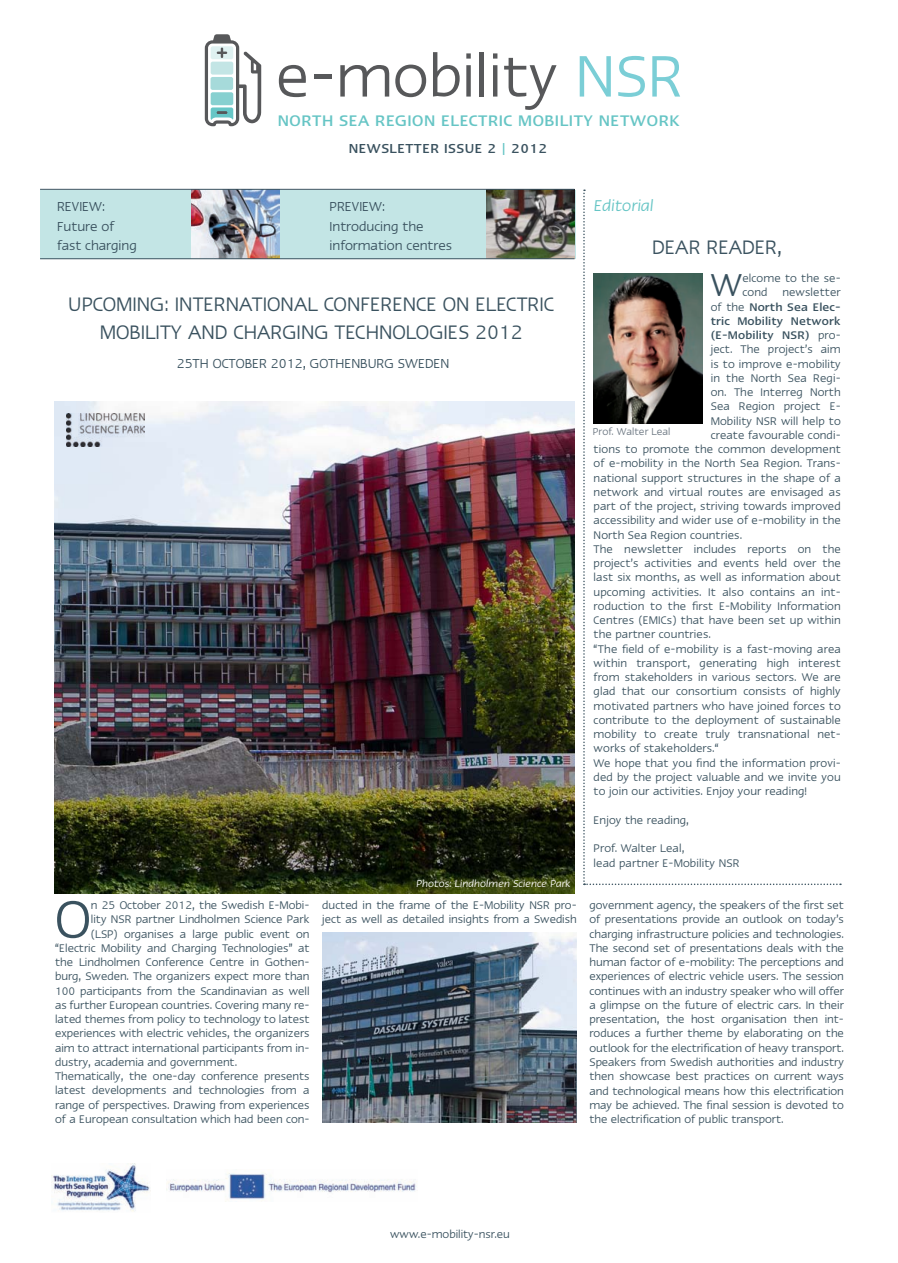
<style>
.page{position:relative;width:898px;height:1263px;background:#fff}
.page>*{position:absolute;margin:0;border:0;box-sizing:border-box;transform-origin:0 0}
.t1{font:60.3px "Linotype Ergo";color:#3a525f}
.t2{font:36.45px "Linotype Ergo";color:#3a525f}
.t3{font:22.5px/28.5px "Linotype Ergo";color:#3a525f;text-align:center}
.t4{font:italic 18px "Linotype Ergo";color:#66c5c5}
.t5{font:500 17.7px "Linotype Ergo";letter-spacing:.03em;color:#66c5c5}
.t6{font:15px "Linotype Ergo";color:#3a525f}
.t7{font:500 15px "Linotype Ergo";letter-spacing:.035em;color:#3a525f}
.t8{font:12.75px/14.2px "Linotype Ergo";color:#3a525f;text-align:justify}
.t9{font:500 12.75px "Linotype Ergo";letter-spacing:.01em;color:#3a525f}
.t10{font:italic 11.4px "Linotype Ergo";letter-spacing:.005em;color:#fff}
.t11{font:11.4px "Linotype Ergo";letter-spacing:.005em;color:#6a7580}
.s1{color:#66c5c5}
.s2{font-weight:400}
</style>
<div class="page">
<img style="left:54px;top:402px;width:520px;height:492px">
<div style="left:40px;top:190px;width:535px;height:68px;background:#c3e5e5"></div>
<img style="left:52px;top:1163px;width:98px;height:49px">
<img style="left:167px;top:1172px;width:250px;height:28px">
<svg style="left:205px;top:34px;width:56px;height:92px"></svg>
<svg style="left:279px;top:65px;width:27px;height:32px"></svg>
<hr style="left:313px;top:74px;width:18px;height:4px;background:#57585a">
<svg style="left:340px;top:65px;width:49px;height:32px"></svg>
<svg style="left:395px;top:65px;width:31px;height:32px"></svg>
<svg style="left:433px;top:52px;width:26px;height:45px"></svg>
<svg style="left:466px;top:65px;width:4px;height:32px"></svg>
<svg style="left:466px;top:53px;width:4px;height:6px"></svg>
<div style="left:479px;top:52px;width:5px;height:45px;background:#57585a"></div>
<hr style="left:493px;top:65px;width:4px;height:32px;background:#57585a">
<svg style="left:493px;top:53px;width:4px;height:6px"></svg>
<svg style="left:504px;top:58px;width:52px;height:52px"></svg>
<svg style="left:579px;top:56px;width:31px;height:41px"></svg>
<svg style="left:618px;top:56px;width:26px;height:41px"></svg>
<svg style="left:652px;top:56px;width:28px;height:41px"></svg>
<img style="left:191px;top:190px;width:88px;height:68px">
<img style="left:486px;top:190px;width:88px;height:68px">
<hr style="left:40px;top:189px;width:534px;height:1px;background:#3a525f">
<hr style="left:40px;top:258px;width:534px;height:1px;background:#3a525f">
<svg style="left:63px;top:409px;width:85px;height:40px"></svg>
<img style="left:66px;top:413px;width:78px;height:34px">
<svg style="left:583px;top:190px;width:257px;height:695px"></svg>
<img style="left:322px;top:932px;width:254px;height:191px">
<p class="t5" style="left:277px;top:112px;width:403px">NORTH SEA REGION ELECTRIC MOBILITY NETWORK</p>
<p class="t7" style="left:348px;top:141px;width:200px">NEWSLETTER ISSUE 2 <span class="s1">|</span> 2012</p>
<p class="t6" style="left:57px;top:199px;width:50px">REVIEW:</p>
<p class="t6" style="left:57px;top:219px;width:59px">Future of</p>
<p class="t6" style="left:57px;top:238px;width:81px">fast charging</p>
<p class="t6" style="left:329px;top:199px;width:57px">PREVIEW:</p>
<p class="t6" style="left:329px;top:219px;width:95px">Introducing the</p>
<p class="t6" style="left:329px;top:238px;width:124px">information centres</p>
<p class="t3" style="left:68px;top:290px;width:487px">UPCOMING: INTERNATIONAL CONFERENCE ON ELECTRIC<br>MOBILITY AND CHARGING TECHNOLOGIES 2012</p>
<p class="t6" style="left:177px;top:356px;width:274px">25TH OCTOBER 2012, GOTHENBURG SWEDEN</p>
<p class="t10" style="left:416px;top:878px;width:156px">Photos: Lindholmen Science Park</p>
<p class="t4" style="left:593px;top:196px;width:61px">Editorial</p>
<p class="t3" style="left:652px;top:233px;width:131px">DEAR READER,</p>
<p class="t2" style="left:710px;top:267px;width:33px">W</p>
<p class="t8" style="left:742px;top:271px;width:100px">elcome to the se-</p>
<p class="t8" style="left:742px;top:285px;width:100px">cond newsletter</p>
<p class="t9" style="left:710px;top:300px;width:131px"><span class="s2">of the</span> North Sea Elec-</p>
<p class="t9" style="left:710px;top:315px;width:131px">tric Mobility Network</p>
<p class="t9" style="left:710px;top:329px;width:131px">(E-Mobility NSR) <span class="s2">pro-</span></p>
<p class="t8" style="left:710px;top:342px;width:131px">ject. The project’s aim</p>
<p class="t8" style="left:710px;top:357px;width:131px">is to improve e-mobility</p>
<p class="t8" style="left:710px;top:371px;width:131px">in the North Sea Regi-</p>
<p class="t8" style="left:710px;top:385px;width:131px">on. The Interreg North</p>
<p class="t8" style="left:710px;top:399px;width:131px">Sea Region project E-</p>
<p class="t8" style="left:710px;top:414px;width:131px">Mobility NSR will help to</p>
<p class="t8" style="left:710px;top:428px;width:131px">create favourable condi-</p>
<p class="t8" style="left:593px;top:442px;width:248px">tions to promote the common development</p>
<p class="t8" style="left:593px;top:456px;width:248px">of e-mobility in the North Sea Region. Trans-</p>
<p class="t8" style="left:593px;top:471px;width:248px">national support structures in the shape of a</p>
<p class="t8" style="left:593px;top:485px;width:248px">network and virtual routes are envisaged as</p>
<p class="t8" style="left:593px;top:499px;width:248px">part of the project, striving towards improved</p>
<p class="t8" style="left:593px;top:513px;width:248px">accessibility and wider use of e-mobility in the</p>
<p class="t8" style="left:593px;top:528px;width:150px">North Sea Region countries.</p>
<p class="t8" style="left:593px;top:542px;width:248px">The newsletter includes reports on the project’s activities and events held over the last six months, as well as information about upcoming activities. It also contains an int&shy;roduction to the first E-Mobility Information Centres (EMICs) that have been set up within the partner countries.</p>
<p class="t8" style="left:593px;top:642px;width:248px">“The field of e-mobility is a fast-moving area within transport, generating high interest from stakeholders in various sectors. We are glad that our consortium consists of highly motivated partners who have joined forces to contribute to the deployment of sustainable mobility to create truly transnational net&shy;works of stakeholders.“</p>
<p class="t8" style="left:593px;top:756px;width:248px">We hope that you find the information provi&shy;ded by the project valuable and we invite you to join our activities. Enjoy your reading!</p>
<p class="t8" style="left:593px;top:813px;width:97px">Enjoy the reading,</p>
<p class="t8" style="left:593px;top:841px;width:92px">Prof. Walter Leal,</p>
<p class="t8" style="left:593px;top:855px;width:147px">lead partner E-Mobility NSR</p>
<p class="t11" style="left:592px;top:426px;width:79px">Prof. Walter Leal</p>
<p class="t1" style="left:55px;top:889px;width:37px">O</p>
<p class="t8" style="left:91px;top:898px;width:220px">n 25 October 2012, the Swedish E-Mobi-</p>
<p class="t8" style="left:91px;top:912px;width:220px">lity NSR partner Lindholmen Science Park</p>
<p class="t8" style="left:91px;top:927px;width:220px">(LSP) organises a large public event on</p>
<p class="t8" style="left:55px;top:941px;width:256px">“Electric Mobility and Charging Technologies” at</p>
<p class="t8" style="left:55px;top:955px;width:256px">the Lindholmen Conference Centre in Gothen-</p>
<p class="t8" style="left:55px;top:969px;width:256px">burg, Sweden. The organizers expect more than</p>
<p class="t8" style="left:55px;top:984px;width:256px">100 participants from the Scandinavian as well</p>
<p class="t8" style="left:55px;top:998px;width:256px">as further European countries. Covering many re-</p>
<p class="t8" style="left:55px;top:1012px;width:256px">lated themes from policy to technology to latest</p>
<p class="t8" style="left:55px;top:1026px;width:256px">experiences with electric vehicles, the organizers</p>
<p class="t8" style="left:55px;top:1041px;width:256px">aim to attract international participants from in-</p>
<p class="t8" style="left:55px;top:1055px;width:183px">dustry, academia and government.</p>
<p class="t8" style="left:55px;top:1069px;width:256px">Thematically, the one-day conference presents latest developments and technologies from a range of perspectives. Drawing from experiences of a European consultation which had been con-</p>
<p class="t8" style="left:322px;top:898px;width:256px">ducted in the frame of the E-Mobility NSR pro&shy;ject as well as detailed insights from a Swedish</p>
<p class="t8" style="left:589px;top:898px;width:256px">government agency, the speakers of the first set of presentations provide an outlook on today’s charging infrastructure policies and technologies.<br>The second set of presentations deals with the human factor of e-mobility: The perceptions and experiences of electric vehicle users. The session continues with an industry speaker who will offer a glimpse on the future of electric cars. In their presentation, the host organisation then int&shy;roduces a further theme by elaborating on the outlook for the electrification of heavy transport.<br>Speakers from Swedish authorities and industry then showcase best practices on current ways and technological means how this electrification may be achieved. The final session is devoted to the electrification of public transport.</p>
<p class="t8" style="left:390px;top:1227px;width:121px">www.e-mobility-nsr.eu</p>
</div>
